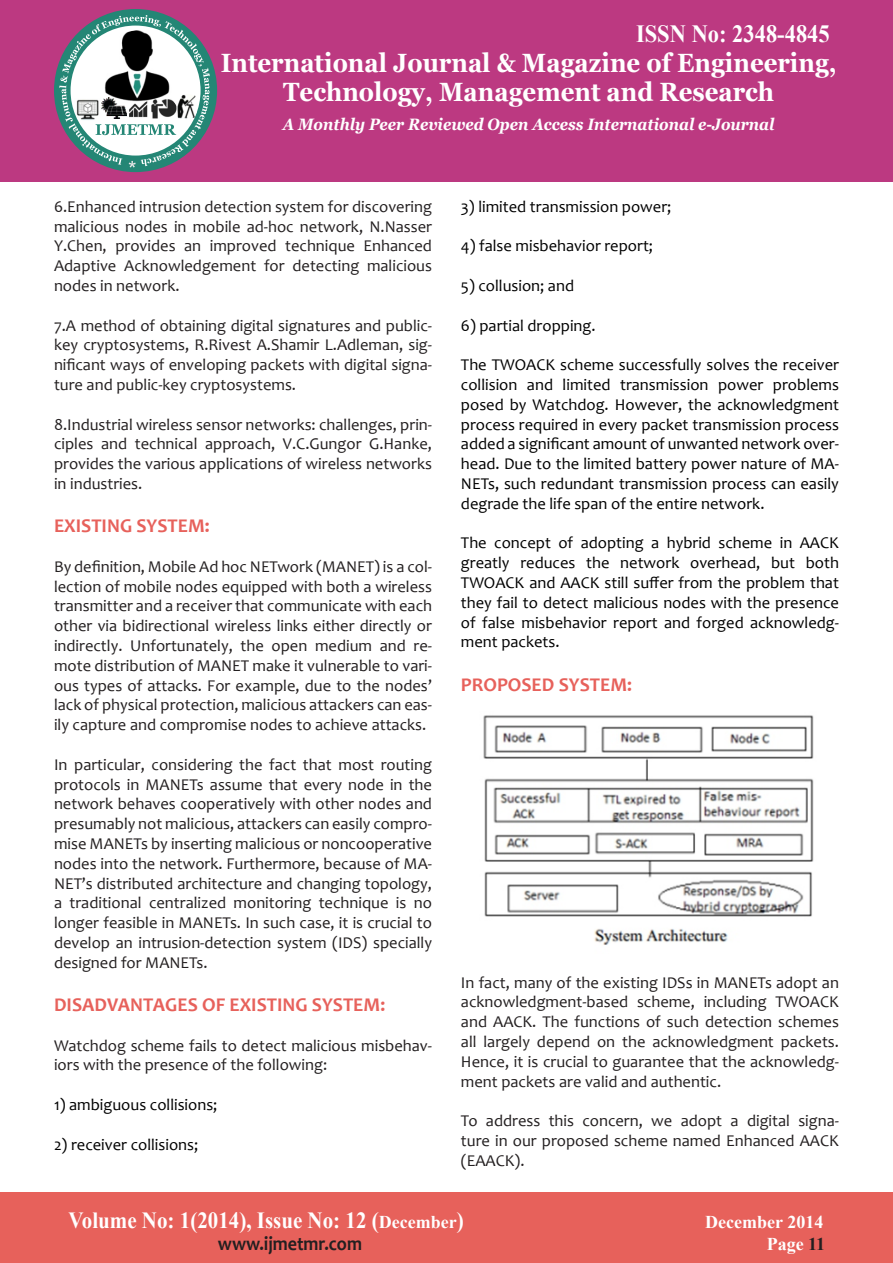
<style>
.page{position:relative;width:893px;height:1263px;background:#fff}
.page>*{position:absolute;margin:0;border:0;box-sizing:border-box;transform-origin:0 0}
.t1{font:700 26.4px "Georgia";color:#fff;scale:.91 1}
.t2{font:700 24.75px "Times New Roman";color:#fff;scale:.91 1}
.t3{font:700 23.1px "Times New Roman";color:#fff;scale:.91 1}
.t4{font:700 19.8px "Candara";color:#231f20;scale:.91 1}
.t5{font:700 19.5px "Candara";color:#e7615b}
.t6{font:700 18px "Times New Roman";color:#fff}
.t7{font:16.5px/19.8px "Candara";color:#231f20;text-align:justify}
.t8{font:16.5px/19.8px "Candara";color:#000;text-align:justify}
.t9{font:italic 700 16.5px "Georgia";color:#fff;scale:.91 1}
.s1{font-size:18px}
.s2{color:#231f20}
</style>
<div class="page">
<div style="left:0;top:1193px;width:893px;height:70px;background:#e7615b"></div>
<div style="left:0;top:0;width:893px;height:182px;background:#bc3981"></div>
<div style="left:54px;top:9px;width:163px;height:163px;background:#248675;border-radius:50%"></div>
<svg style="left:59px;top:15px;width:151px;height:153px"></svg>
<img style="left:150px;top:97px;width:27px;height:23px">
<img style="left:177px;top:94px;width:21px;height:26px">
<img style="left:102px;top:30px;width:72px;height:73px">
<img style="left:75px;top:99px;width:25px;height:21px">
<img style="left:102px;top:97px;width:25px;height:21px">
<img style="left:483px;top:715px;width:331px;height:230px">
<p class="t2" style="left:636px;top:16px;width:214px">ISSN No: 2348-4845</p>
<p class="t1" style="left:221px;top:46px;width:678px">International Journal &amp; Magazine of Engineering,</p>
<p class="t1" style="left:283px;top:75px;width:541px">Technology, Management and Research</p>
<p class="t9" style="left:283px;top:113px;width:542px">A Monthly Peer Reviewed Open Access International e-Journal</p>
<p class="t7" style="left:54px;top:196px;width:380px">6.Enhanced intrusion detection system for discovering malicious nodes in mobile ad-hoc network, N.Nasser Y.Chen, provides an improved technique Enhanced Adaptive Acknowledgement for detecting malicious nodes in network.</p>
<p class="t7" style="left:54px;top:315px;width:380px">7.A method of obtaining digital signatures and public&shy;key cryptosystems, R.Rivest A.Shamir L.Adleman, sig&shy;nificant ways of enveloping packets with digital signa&shy;ture and public-key cryptosystems.</p>
<p class="t7" style="left:54px;top:414px;width:380px">8.Industrial wireless sensor networks: challenges, prin&shy;ciples and technical approach, V.C.Gungor G.Hanke, provides the various applications of wireless networks in industries.</p>
<p class="t5" style="left:54px;top:514px;width:157px">EXISTING SYSTEM:</p>
<p class="t7" style="left:54px;top:556px;width:380px">By definition, Mobile Ad hoc NETwork (MANET) is a col&shy;lection of mobile nodes equipped with both a wireless transmitter and a receiver that communicate with each other via bidirectional wireless links either directly or indirectly. Unfortunately, the open medium and re&shy;mote distribution of MANET make it vulnerable to vari&shy;ous types of attacks. For example, due to the nodes’ lack of physical protection, malicious attackers can eas&shy;ily capture and compromise nodes to achieve attacks.</p>
<p class="t7" style="left:54px;top:754px;width:380px">In particular, considering the fact that most routing protocols in MANETs assume that every node in the network behaves cooperatively with other nodes and presumably not malicious, attackers can easily compro&shy;mise MANETs by inserting malicious or noncooperative nodes into the network. Furthermore, because of MA-NET’s distributed architecture and changing topology, a traditional centralized monitoring technique is no longer feasible in MANETs. In such case, it is crucial to develop an intrusion-detection system (IDS) specially designed for MANETs.</p>
<p class="t5" style="left:54px;top:992px;width:333px">DISADVANTAGES OF EXISTING SYSTEM:</p>
<p class="t7" style="left:54px;top:1035px;width:380px">Watchdog scheme fails to detect malicious misbehav&shy;iors with the presence of the following:</p>
<p class="t8" style="left:54px;top:1095px;width:165px">1) ambiguous collisions;</p>
<p class="t8" style="left:54px;top:1134px;width:146px">2) receiver collisions;</p>
<p class="t8" style="left:461px;top:196px;width:212px">3) limited transmission power;</p>
<p class="t8" style="left:461px;top:236px;width:194px">4) false misbehavior report;</p>
<p class="t8" style="left:461px;top:276px;width:115px">5) collusion; and</p>
<p class="t8" style="left:461px;top:315px;width:136px">6) partial dropping.</p>
<p class="t8" style="left:461px;top:355px;width:380px">The TWOACK scheme successfully solves the receiver collision and limited transmission power problems posed by Watchdog. However, the acknowledgment process required in every packet transmission process added a significant amount of unwanted network over&shy;head. Due to the limited battery power nature of MA-NETs, such redundant transmission process can easily degrade the life span of the entire network.</p>
<p class="t8" style="left:461px;top:533px;width:380px">The concept of adopting a hybrid scheme in AACK greatly reduces the network overhead, but both TWOACK and AACK still suffer from the problem that they fail to detect malicious nodes with the presence of false misbehavior report and forged acknowledg&shy;ment packets.</p>
<p class="t5" style="left:461px;top:672px;width:173px">PROPOSED SYSTEM:</p>
<p class="t7" style="left:461px;top:972px;width:380px">In fact, many of the existing IDSs in MANETs adopt an acknowledgment-based scheme, including TWOACK and AACK. The functions of such detection schemes all largely depend on the acknowledgment packets.<br>Hence, it is crucial to guarantee that the acknowledg&shy;ment packets are valid and authentic.</p>
<p class="t7" style="left:461px;top:1111px;width:380px">To address this concern, we adopt a digital signa&shy;ture in our proposed scheme named Enhanced AACK (EAACK).</p>
<p class="t3" style="left:69px;top:1204px;width:436px">Volume No: 1(2014), Issue No: 12 (<span class="s1">December</span>)</p>
<p class="t6" style="left:705px;top:1210px;width:120px">December 2014</p>
<p class="t4" style="left:218px;top:1231px;width:160px">www.ijmetmr.com</p>
<p class="t6" style="left:767px;top:1231px;width:60px">Page <span class="s2">11</span></p>
</div>
